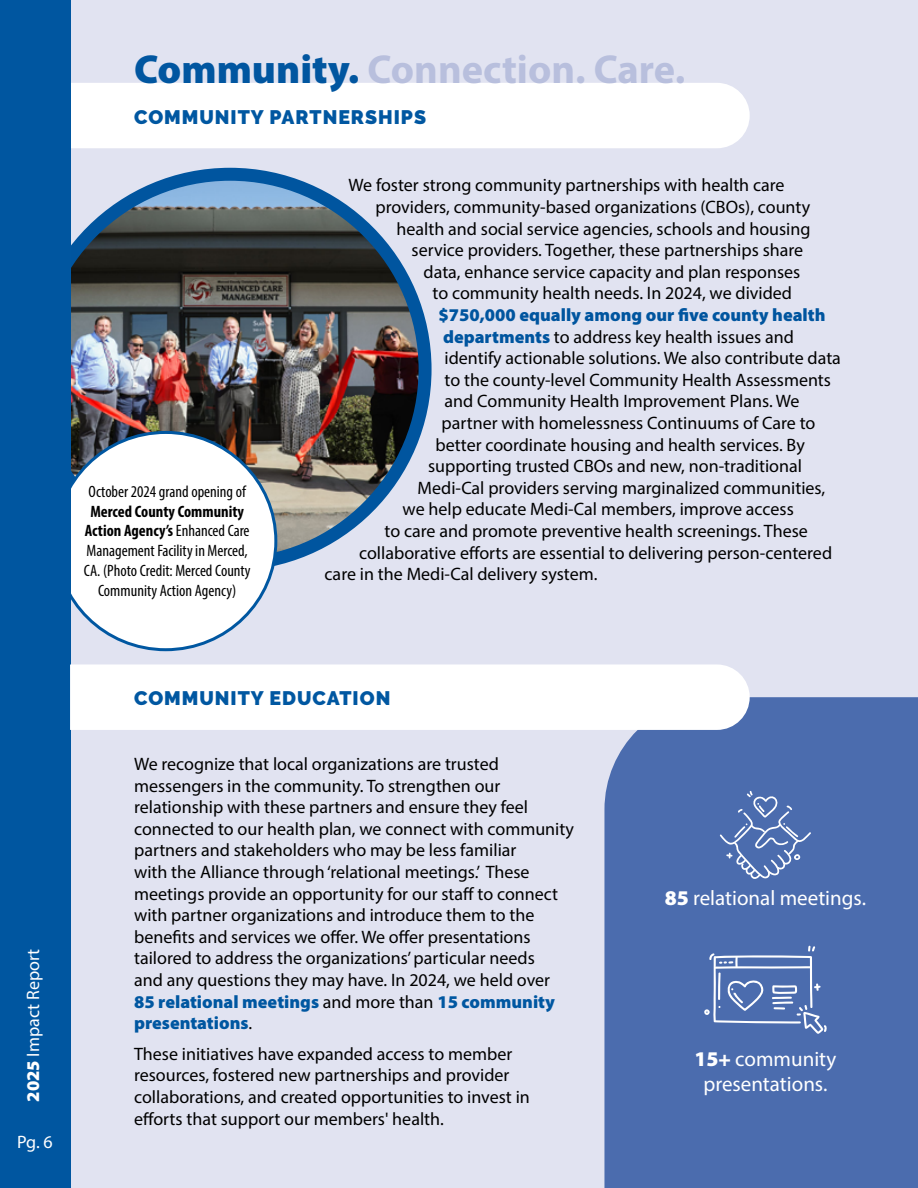
<style>
.page{position:relative;width:918px;height:1188px;background:#e1e3f1}
.page>*{position:absolute;margin:0;border:0;box-sizing:border-box;transform-origin:0 0}
.t1{font:700 40.5px "Myriad Pro";color:#b8bfdd}
.t2{font:21px/25.2px "Myriad Pro";color:#fff;text-align:center}
.t3{font:900 19.5px "Raleway";letter-spacing:.05em;color:#0057a1}
.t4{font:18px/21.6px "Myriad Pro";color:#000}
.t5{font:900 18px "Myriad Pro";color:#00559f}
.t6{font:18px "Myriad Pro";color:#fff}
.t7{font:condensed 16.5px/19.8px "Myriad Pro";color:#000;text-align:center}
.s1{font-weight:900;color:#0156a0}
.s2{font-weight:700}
.s3{font-weight:900;color:#00559f}
.s4{font-weight:900}
.s5{font-weight:900;color:#0057a1}
</style>
<div class="page">
<img style="left:70px;top:174px;width:354px;height:381px">
<div style="left:70px;top:83px;width:680px;height:65px;background:#fff"></div>
<div style="left:56px;top:432px;width:220px;height:218px;background:#fff;border-radius:50%"></div>
<div style="left:0;top:0;width:70px;height:1188px;background:#0056a0"></div>
<div style="left:604px;top:697px;width:314px;height:491px;background:#4b6cae"></div>
<div style="left:70px;top:664px;width:680px;height:66px;background:#fff"></div>
<svg style="left:720px;top:791px;width:92px;height:89px;background:#607db7"></svg>
<svg style="left:703px;top:946px;width:124px;height:88px;background:#6581b9"></svg>
<p class="t1" style="left:134px;top:43px;width:553px"><span class="s1">Community.</span> Connection. Care.</p>
<p class="t3" style="left:134px;top:105px;width:293px">COMMUNITY PARTNERSHIPS</p>
<p class="t7" style="left:84px;top:481px;width:168px">October 2024 grand opening of<br><span class="s2">Merced County Community<br>Action Agency’s</span> Enhanced Care<br>Management Facility in Merced,<br>CA. (Photo Credit: Merced County<br>Community Action Agency)</p>
<p class="t4" style="left:349px;top:174px;width:437px">We foster strong community partnerships with health care</p>
<p class="t4" style="left:376px;top:196px;width:436px">providers, community-based organizations (CBOs), county</p>
<p class="t4" style="left:397px;top:217px;width:415px">health and social service agencies, schools and housing</p>
<p class="t4" style="left:412px;top:239px;width:393px">service providers. Together, these partnerships share</p>
<p class="t4" style="left:424px;top:261px;width:378px">data, enhance service capacity and plan responses</p>
<p class="t4" style="left:433px;top:282px;width:361px">to community health needs. In 2024, we divided</p>
<p class="t5" style="left:439px;top:303px;width:388px">$750,000 equally among our five county health</p>
<p class="t4" style="left:443px;top:325px;width:352px"><span class="s3">departments</span> to address key health issues and</p>
<p class="t4" style="left:445px;top:347px;width:398px">identify actionable solutions. We also contribute data</p>
<p class="t4" style="left:445px;top:369px;width:388px">to the county-level Community Health Assessments</p>
<p class="t4" style="left:445px;top:390px;width:357px">and Community Health Improvement Plans. We</p>
<p class="t4" style="left:442px;top:412px;width:375px">partner with homelessness Continuums of Care to</p>
<p class="t4" style="left:436px;top:433px;width:371px">better coordinate housing and health services. By</p>
<p class="t4" style="left:428px;top:455px;width:375px">supporting trusted CBOs and new, non-traditional</p>
<p class="t4" style="left:418px;top:477px;width:409px">Medi-Cal providers serving marginalized communities,</p>
<p class="t4" style="left:403px;top:498px;width:393px">we help educate Medi-Cal members, improve access</p>
<p class="t4" style="left:385px;top:520px;width:425px">to care and promote preventive health screenings. These</p>
<p class="t4" style="left:359px;top:541px;width:475px">collaborative efforts are essential to delivering person-centered</p>
<p class="t4" style="left:325px;top:563px;width:274px">care in the Medi-Cal delivery system.</p>
<p class="t6" style="left:22px;top:1102px;width:154px;rotate:-90deg"><span class="s4">2025</span> Impact Report</p>
<p class="t6" style="left:17px;top:1130px;width:37px">Pg. 6</p>
<p class="t3" style="left:134px;top:687px;width:258px">COMMUNITY EDUCATION</p>
<p class="t4" style="left:134px;top:753px;width:442px">We recognize that local organizations are trusted messengers in the community. To strengthen our relationship with these partners and ensure they feel connected to our health plan, we connect with community partners and stakeholders who may be less familiar<br>with the Alliance through ‘relational meetings.’ These meetings provide an opportunity for our staff to connect with partner organizations and introduce them to the benefits and services we offer. We offer presentations tailored to address the organizations’ particular needs<br>and any questions they may have. In 2024, we held over <span class="s5">85 relational meetings</span> and more than <span class="s5">15 community presentations</span>.</p>
<p class="t4" style="left:134px;top:1043px;width:397px">These initiatives have expanded access to member resources, fostered new partnerships and provider collaborations, and created opportunities to invest in efforts that support our members' health.</p>
<p class="t2" style="left:665px;top:885px;width:203px"><span class="s4">85</span> relational meetings.</p>
<p class="t2" style="left:695px;top:1046px;width:143px"><span class="s4">15+</span> community presentations.</p>
</div>
